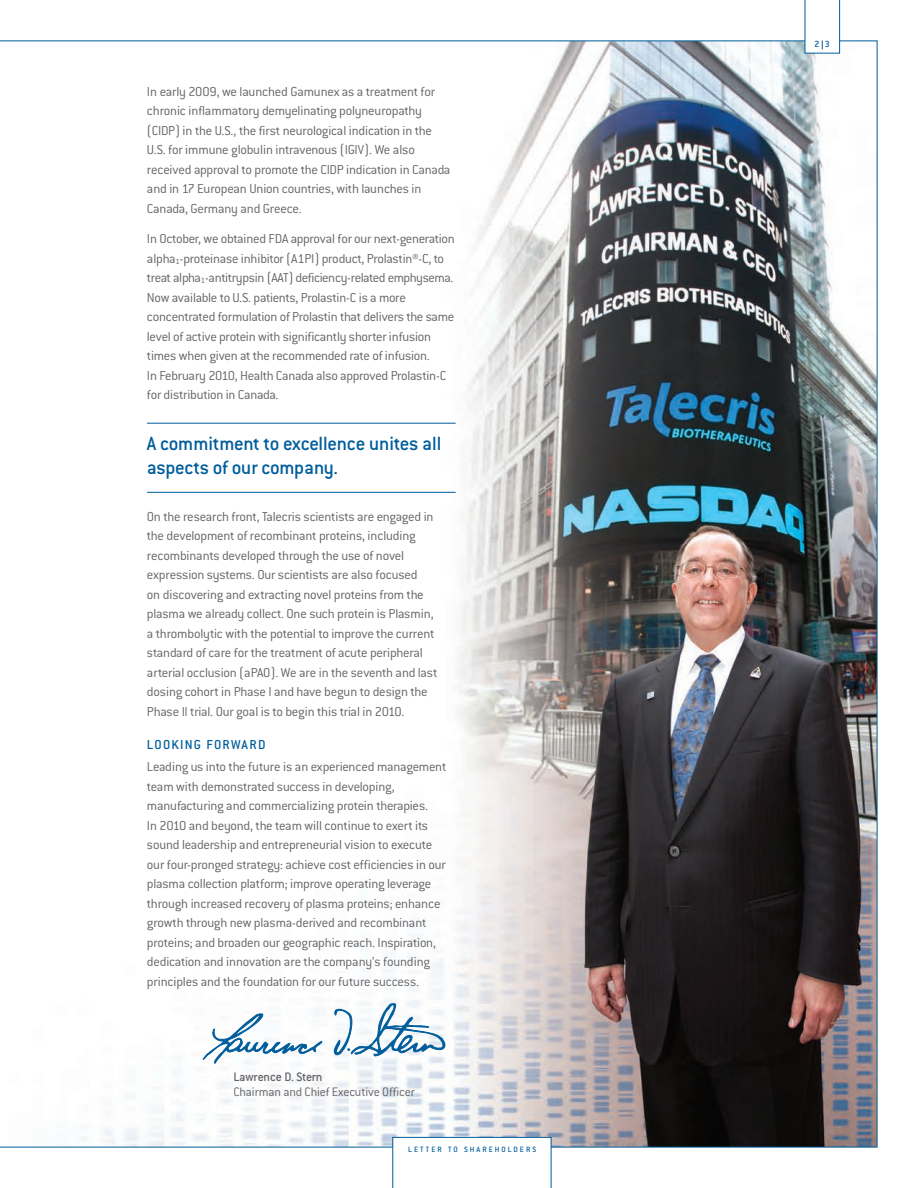
<style>
.page{position:relative;width:918px;height:1188px;background:#fff}
.page>*{position:absolute;margin:0;border:0;box-sizing:border-box;transform-origin:0 0}
.t1{font:500 21px/24px "Conduit ITC";letter-spacing:-.01em;color:#005d9c}
.t2{font:300 14.25px/19.5px "Conduit ITC";letter-spacing:-.015em;color:#636366}
.t3{font:300 13.5px/15px "Conduit ITC";letter-spacing:-.01em;color:#636366}
.t4{font:500 9.75px "Conduit ITC";color:#005d9c}
.t5{font:500 8.4px "Conduit ITC";letter-spacing:.25em;color:#005d9c}
.s1{font-size:8.55px}
.s2{font-weight:500;color:#005d9c}
.s3{font-weight:500}
</style>
<div class="page">
<img style="left:0;top:40px;width:877px;height:1108px">
<svg style="left:392px;top:1137px;width:159px;height:51px"></svg>
<svg style="left:805px;top:0;width:35px;height:54px"></svg>
<hr style="left:147px;top:423px;width:309px;height:1px;background:#005d9c">
<hr style="left:147px;top:492px;width:309px;height:1px;background:#005d9c">
<svg style="left:203px;top:1012px;width:120px;height:52px"></svg>
<svg style="left:334px;top:1003px;width:111px;height:55px"></svg>
<p class="t2" style="left:147px;top:83px;width:305px">In early 2009, we launched Gamunex as a treatment for chronic inflammatory demyelinating polyneuropathy (CIDP) in the U.S., the first neurological indication in the U.S. for immune globulin intravenous (IGIV). We also received approval to promote the CIDP indication in Canada and in 17 European Union countries, with launches in Canada, Germany and Greece.</p>
<p class="t2" style="left:147px;top:231px;width:309px">In October, we obtained FDA approval for our next-generation alpha<span class="s1">1</span>-proteinase inhibitor (A1PI) product, Prolastin®-C, to treat alpha<span class="s1">1</span>-antitrypsin (AAT) deficiency-related emphysema.<br>Now available to U.S. patients, Prolastin-C is a more concentrated formulation of Prolastin that delivers the same level of active protein with significantly shorter infusion times when given at the recommended rate of infusion.<br>In February 2010, Health Canada also approved Prolastin-C for distribution in Canada.</p>
<p class="t1" style="left:147px;top:434px;width:296px">A commitment to excellence unites all aspects of our company.</p>
<p class="t2" style="left:147px;top:508px;width:292px">On the research front, Talecris scientists are engaged in the development of recombinant proteins, including recombinants developed through the use of novel expression systems. Our scientists are also focused<br>on discovering and extracting novel proteins from the plasma we already collect. One such protein is Plasmin, a thrombolytic with the potential to improve the current standard of care for the treatment of acute peripheral arterial occlusion (aPAO). We are in the seventh and last dosing cohort in Phase I and have begun to design the Phase II trial. Our goal is to begin this trial in 2010.</p>
<p class="t2" style="left:147px;top:735px;width:301px;line-height:22.2px"><span class="s2">LOOKING FORWARD<br></span>Leading us into the future is an experienced management</p>
<p class="t2" style="left:147px;top:778px;width:300px">team with demonstrated success in developing, manufacturing and commercializing protein therapies.<br>In 2010 and beyond, the team will continue to exert its sound leadership and entrepreneurial vision to execute our four-pronged strategy: achieve cost efficiencies in our plasma collection platform; improve operating leverage through increased recovery of plasma proteins; enhance growth through new plasma-derived and recombinant proteins; and broaden our geographic reach. Inspiration, dedication and innovation are the company’s founding principles and the foundation for our future success.</p>
<p class="t3" style="left:234px;top:1071px;width:183px"><span class="s3">Lawrence D. Stern<br></span>Chairman and Chief Executive Officer</p>
<p class="t5" style="left:408px;top:1147px;width:129px">LETTER TO SHAREHOLDERS</p>
<p class="t4" style="left:815px;top:41px;width:17px">2 3</p>
</div>
